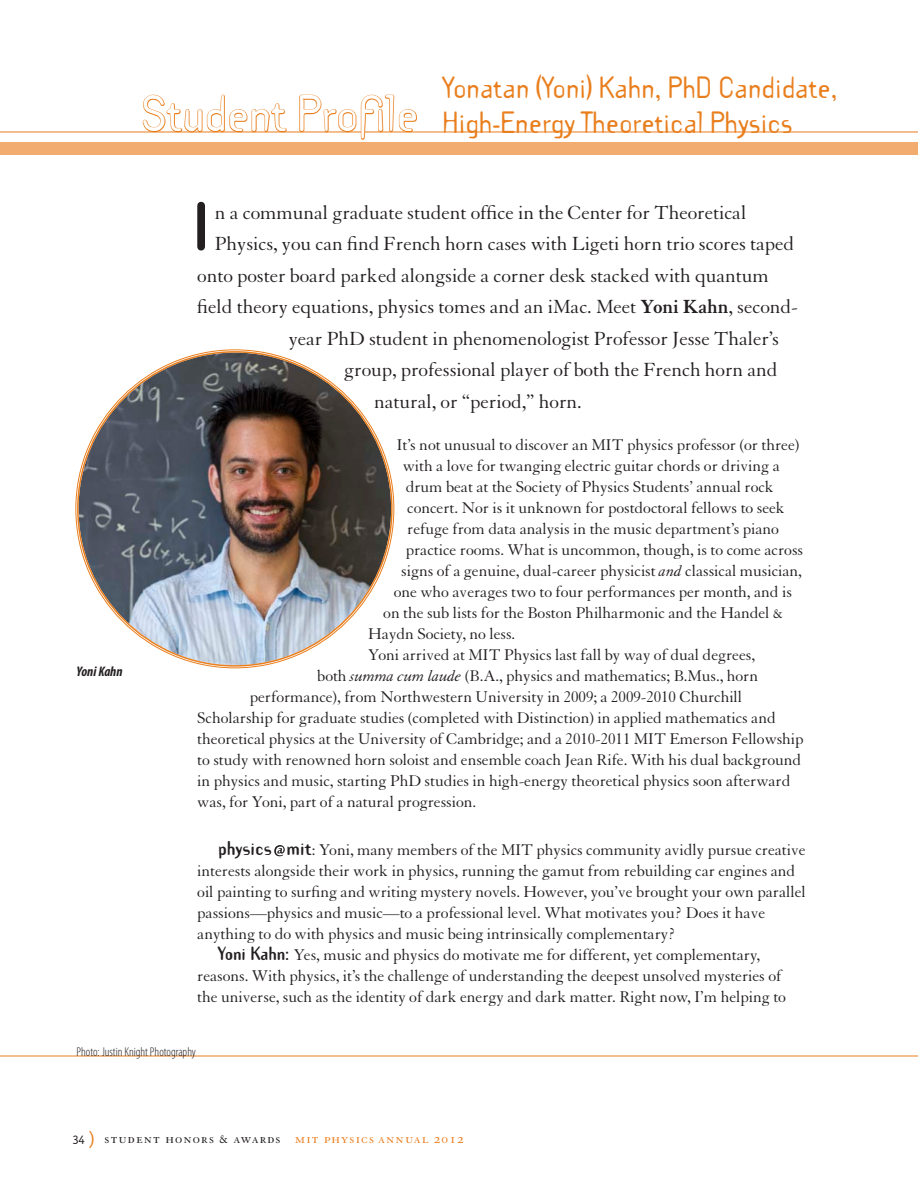
<style>
.page{position:relative;width:918px;height:1188px;background:#fff}
.page>*{position:absolute;margin:0;border:0;box-sizing:border-box;transform-origin:0 0}
.t1{font:700 60.75px "Template Gothic";color:#231f20;scale:1.07 1}
.t2{font:45px "Template Gothic Reg";color:#fff}
.t3{font:27px/34.5px "Template Gothic Reg";color:#e97e1d}
.t4{font:20.7px "Granjon";letter-spacing:-.005em;color:#231f20}
.t5{font:16.8px "Granjon";letter-spacing:-.005em;color:#231f20}
.t6{font:15px "Granjon SC";letter-spacing:.075em;color:#231f20}
.t7{font:italic 700 condensed 13.8px "Myriad Pro";color:#231f20}
.t8{font:300 condensed 12.75px "Myriad Pro";color:#231f20}
.s1{font-weight:700}
.s2{font-style:italic}
.s3{font-family:"Template Gothic";font-weight:700;font-size:17.55px}
.s4{font-family:"Template Gothic";font-weight:700}
.s5{font-family:"Officina San ITC Book SC";font-size:12.75px}
.s6{font-family:"Officina San ITC Book SC";font-size:18px;color:#e97e1d}
.s7{color:#e97e1d}
</style>
<div class="page">
<div style="left:0;top:143px;width:918px;height:12px;background:#f2ac6f"></div>
<hr style="left:0;top:132px;width:918px;height:1px;background:#e97e1d">
<hr style="left:0;top:1056px;width:918px;height:1px;background:#e97e1d">
<svg style="left:274px;top:845px;width:11px;height:11px"></svg>
<img style="left:77px;top:351px;width:316px;height:316px;border-radius:158px">
<svg style="left:142px;top:94px;width:145px;height:49px"></svg>
<svg style="left:299px;top:94px;width:119px;height:46px"></svg>
<h2 class="t2" style="left:141px;top:82px;width:279px">Student Profile</h2>
<h3 class="t3" style="left:443px;top:69px;width:397px">Yonatan (Yoni) Kahn, PhD Candidate,<br>High-Energy Theoretical Physics</h3>
<p class="t7" style="left:77px;top:665px;width:48px">Yoni Kahn</p>
<h1 class="t1" style="left:189px;top:184px;width:26px">I</h1>
<p class="t4" style="left:215px;top:201px;width:533px">n a communal graduate student office in the Center for Theoretical</p>
<p class="t4" style="left:215px;top:233px;width:581px">Physics, you can find French horn cases with Ligeti horn trio scores taped</p>
<p class="t4" style="left:197px;top:264px;width:573px">onto poster board parked alongside a corner desk stacked with quantum</p>
<p class="t4" style="left:197px;top:296px;width:602px">field theory equations, physics tomes and an iMac. Meet <span class="s1">Yoni Kahn</span>, second-</p>
<p class="t4" style="left:289px;top:328px;width:492px">year PhD student in phenomenologist Professor Jesse Thaler’s</p>
<p class="t4" style="left:344px;top:359px;width:435px">group, professional player of both the French horn and</p>
<p class="t4" style="left:374px;top:391px;width:209px">natural, or “period,” horn.</p>
<p class="t5" style="left:397px;top:436px;width:404px">It’s not unusual to discover an MIT physics professor (or three)</p>
<p class="t5" style="left:403px;top:457px;width:379px">with a love for twanging electric guitar chords or driving a</p>
<p class="t5" style="left:406px;top:478px;width:370px">drum beat at the Society of Physics Students’ annual rock</p>
<p class="t5" style="left:407px;top:499px;width:379px">concert. Nor is it unknown for postdoctoral fellows to seek</p>
<p class="t5" style="left:407px;top:520px;width:373px">refuge from data analysis in the music department’s piano</p>
<p class="t5" style="left:406px;top:541px;width:399px">practice rooms. What is uncommon, though, is to come across</p>
<p class="t5" style="left:401px;top:562px;width:402px">signs of a genuine, dual-career physicist <span class="s2">and</span> classical musician,</p>
<p class="t5" style="left:394px;top:583px;width:400px">one who averages two to four performances per month, and is</p>
<p class="t5" style="left:383px;top:604px;width:401px">on the sub lists for the Boston Philharmonic and the Handel &amp;</p>
<p class="t5" style="left:368px;top:625px;width:149px">Haydn Society, no less.</p>
<p class="t5" style="left:368px;top:646px;width:388px">Yoni arrived at MIT Physics last fall by way of dual degrees,</p>
<p class="t5" style="left:317px;top:667px;width:442px">both <span class="s2">summa cum laude</span> (B.A., physics and mathematics; B.Mus., horn</p>
<p class="t5" style="left:250px;top:688px;width:494px">performance), from Northwestern University in 2009; a 2009-2010 Churchill</p>
<p class="t5" style="left:197px;top:709px;width:580px">Scholarship for graduate studies (completed with Distinction) in applied mathematics and</p>
<p class="t5" style="left:197px;top:730px;width:608px">theoretical physics at the University of Cambridge; and a 2010-2011 MIT Emerson Fellowship</p>
<p class="t5" style="left:197px;top:751px;width:606px">to study with renowned horn soloist and ensemble coach Jean Rife. With his dual background</p>
<p class="t5" style="left:197px;top:772px;width:595px">in physics and music, starting PhD studies in high-energy theoretical physics soon afterward</p>
<p class="t5" style="left:197px;top:793px;width:280px">was, for Yoni, part of a natural progression.</p>
<p class="t5" style="left:218px;top:841px;width:589px"><span class="s3">physics mit</span>: Yoni, many members of the MIT physics community avidly pursue creative</p>
<p class="t5" style="left:197px;top:862px;width:599px">interests alongside their work in physics, running the gamut from rebuilding car engines and</p>
<p class="t5" style="left:197px;top:883px;width:610px">oil painting to surfing and writing mystery novels. However, you’ve brought your own parallel</p>
<p class="t5" style="left:197px;top:904px;width:570px">passions—physics and music—to a professional level. What motivates you? Does it have</p>
<p class="t5" style="left:197px;top:925px;width:480px">anything to do with physics and music being intrinsically complementary?</p>
<p class="t5" style="left:218px;top:946px;width:543px"><span class="s4">Yoni Kahn:</span> Yes, music and physics do motivate me for different, yet complementary,</p>
<p class="t5" style="left:197px;top:967px;width:586px">reasons. With physics, it’s the challenge of understanding the deepest unsolved mysteries of</p>
<p class="t5" style="left:197px;top:988px;width:590px">the universe, such as the identity of dark energy and dark matter. Right now, I’m helping to</p>
<p class="t8" style="left:77px;top:1045px;width:121px">Photo: Justin Knight Photography</p>
<p class="t6" style="left:72px;top:1130px;width:393px"><span class="s5">34</span> <span class="s6">)</span> student honors &amp; awards <span class="s7">mit physics annual 2012</span></p>
</div>
